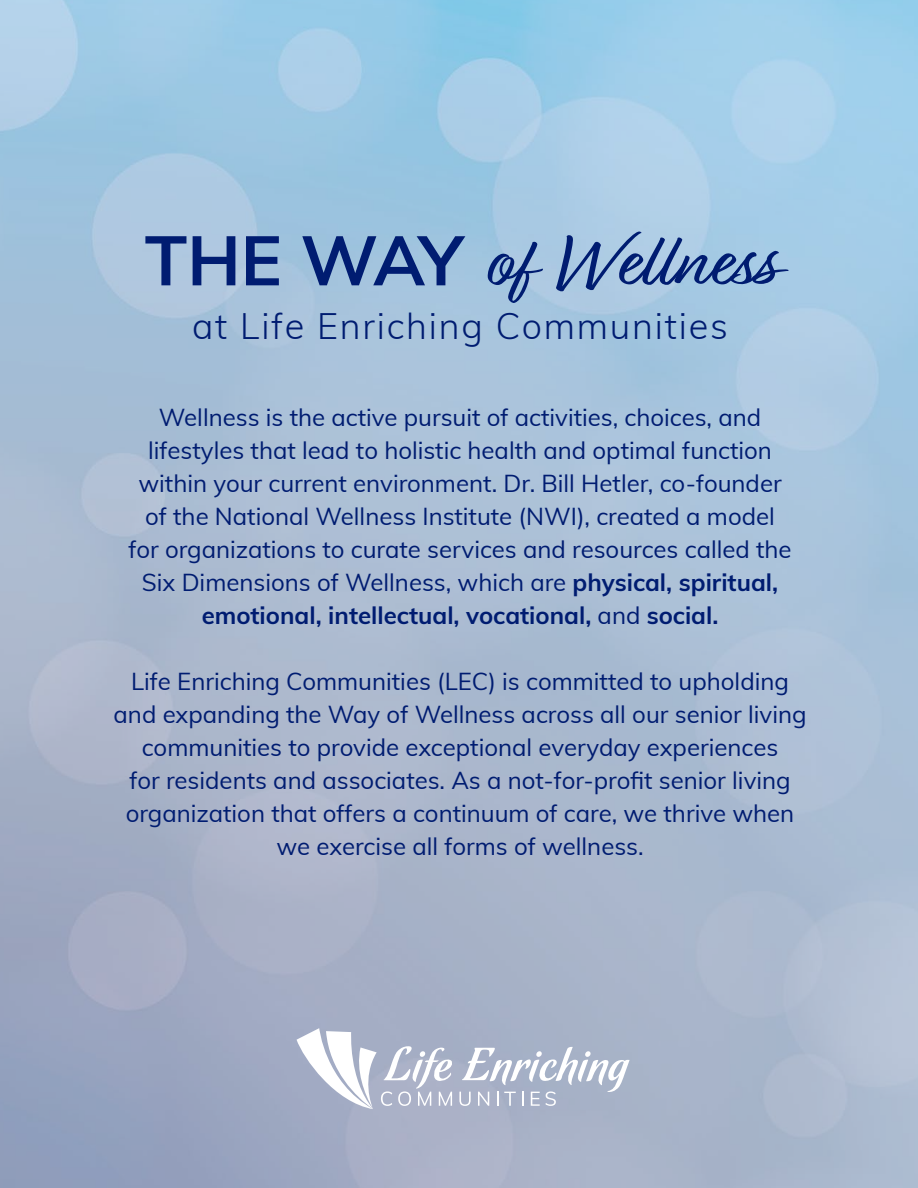
<style>
.page{position:relative;width:918px;height:1188px;background:#fff}
.page>*{position:absolute;margin:0;border:0;box-sizing:border-box;transform-origin:0 0}
.t1{font:78px "Relation";color:#001c71}
.t2{font:300 36px "Muli";letter-spacing:.05em;color:#001c71}
.t3{font:24px/33px "Muli";color:#001c71;text-align:center}
.s1{font-family:"Muli";font-weight:700;font-size:69px}
.s2{font-weight:700}
</style>
<div class="page">
<svg style="left:297px;top:1028px;width:333px;height:81px"></svg>
<h1 class="t1" style="left:145px;top:217px;width:632px"><span class="s1">THE WAY</span> of Wellness</h1>
<h2 class="t2" style="left:192px;top:300px;width:537px">at Life Enriching Communities</h2>
<p class="t3" style="left:128px;top:400px;width:665px">Wellness is the active pursuit of activities, choices, and lifestyles that lead to holistic health and optimal function within your current environment. Dr. Bill Hetler, co-founder of the National Wellness Institute (NWI), created a model for organizations to curate services and resources called the Six Dimensions of Wellness, which are <span class="s2">physical, spiritual, emotional, intellectual, vocational,</span> and <span class="s2">social.</span></p>
<p class="t3" style="left:114px;top:664px;width:695px">Life Enriching Communities (LEC) is committed to upholding and expanding the Way of Wellness across all our senior living communities to provide exceptional everyday experiences<br>for residents and associates. As a not-for-profit senior living organization that offers a continuum of care, we thrive when we exercise all forms of wellness.</p>
</div>
